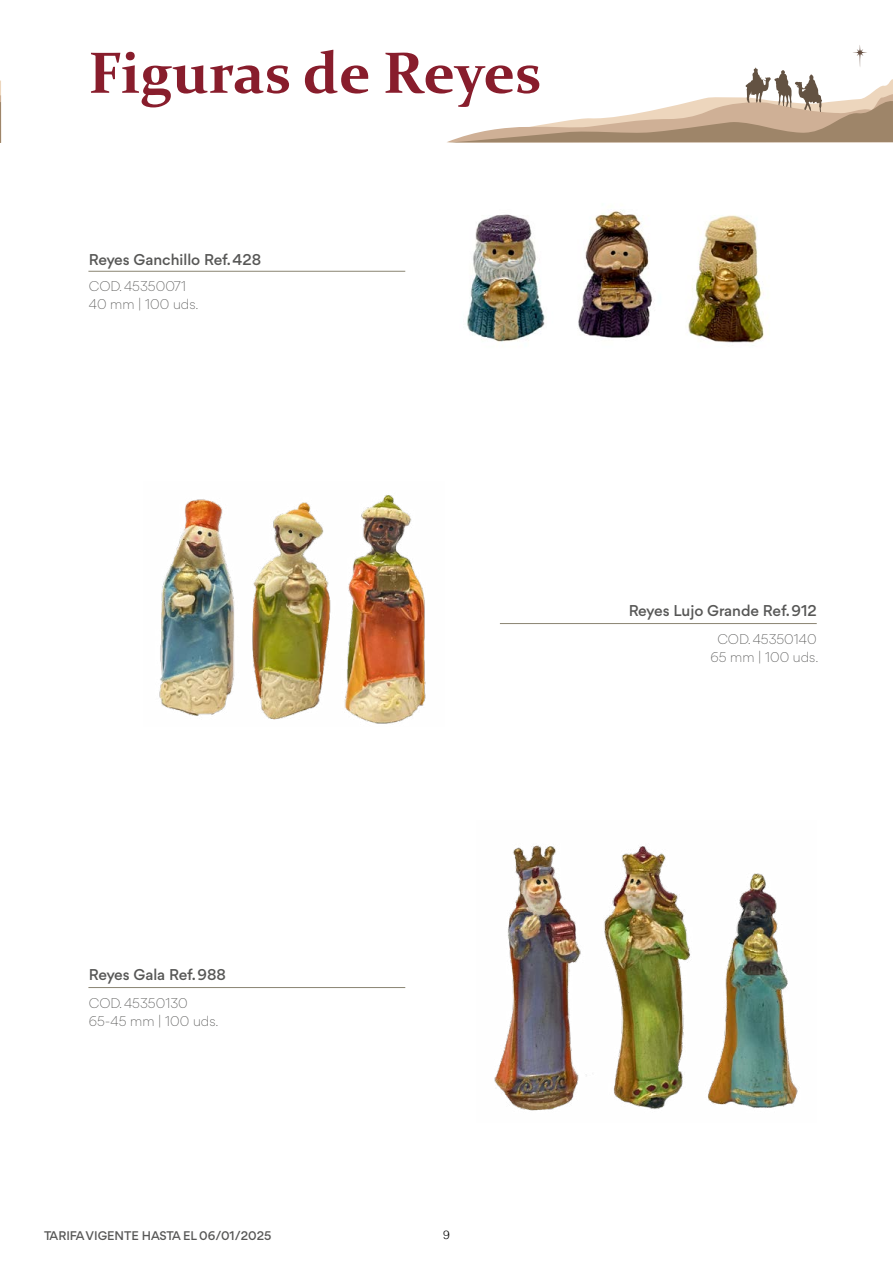
<style>
.page{position:relative;width:893px;height:1263px;background:#fff}
.page>*{position:absolute;margin:0;border:0;box-sizing:border-box;transform-origin:0 0}
.t1{font:700 58.5px "Constantia";color:#881d2c}
.t2{font:500 15px "Gordita";color:#575756}
.t3{font:300 13.5px/18px "Gordita";color:#575756}
.t4{font:500 12px "Gordita";color:#575756}
.t5{font:300 12px "Helvetica";color:#000}
</style>
<div class="page">
<svg style="left:0;top:80px;width:2px;height:63px"></svg>
<hr style="left:88px;top:271px;width:317px;height:1px;background:#8a8472">
<hr style="left:500px;top:623px;width:317px;height:1px;background:#8a8472">
<hr style="left:88px;top:987px;width:317px;height:1px;background:#8a8472">
<img style="left:467px;top:211px;width:297px;height:132px">
<img style="left:159px;top:495px;width:267px;height:229px">
<img style="left:494px;top:845px;width:304px;height:266px">
<svg style="left:447px;top:45px;width:446px;height:98px"></svg>
<h1 class="t1" style="left:88px;top:32px;width:455px">Figuras de Reyes</h1>
<p class="t2" style="left:89px;top:249px;width:174px">Reyes Ganchillo Ref. 428</p>
<p class="t3" style="left:89px;top:277px;width:111px">COD. 45350071<br>40 mm | 100 uds.</p>
<p class="t2" style="left:629px;top:600px;width:190px">Reyes Lujo Grande Ref. 912</p>
<p class="t3" style="left:710px;top:629px;width:110px;text-align:center">COD. 45350140<br>65 mm | 100 uds.</p>
<p class="t2" style="left:89px;top:964px;width:139px">Reyes Gala Ref. 988</p>
<p class="t3" style="left:89px;top:993px;width:131px">COD. 45350130<br>65-45 mm | 100 uds.</p>
<p class="t4" style="left:44px;top:1227px;width:229px">TARIFA VIGENTE HASTA EL 06/01/2025</p>
<p class="t5" style="left:443px;top:1227px;width:8px">9</p>
</div>
